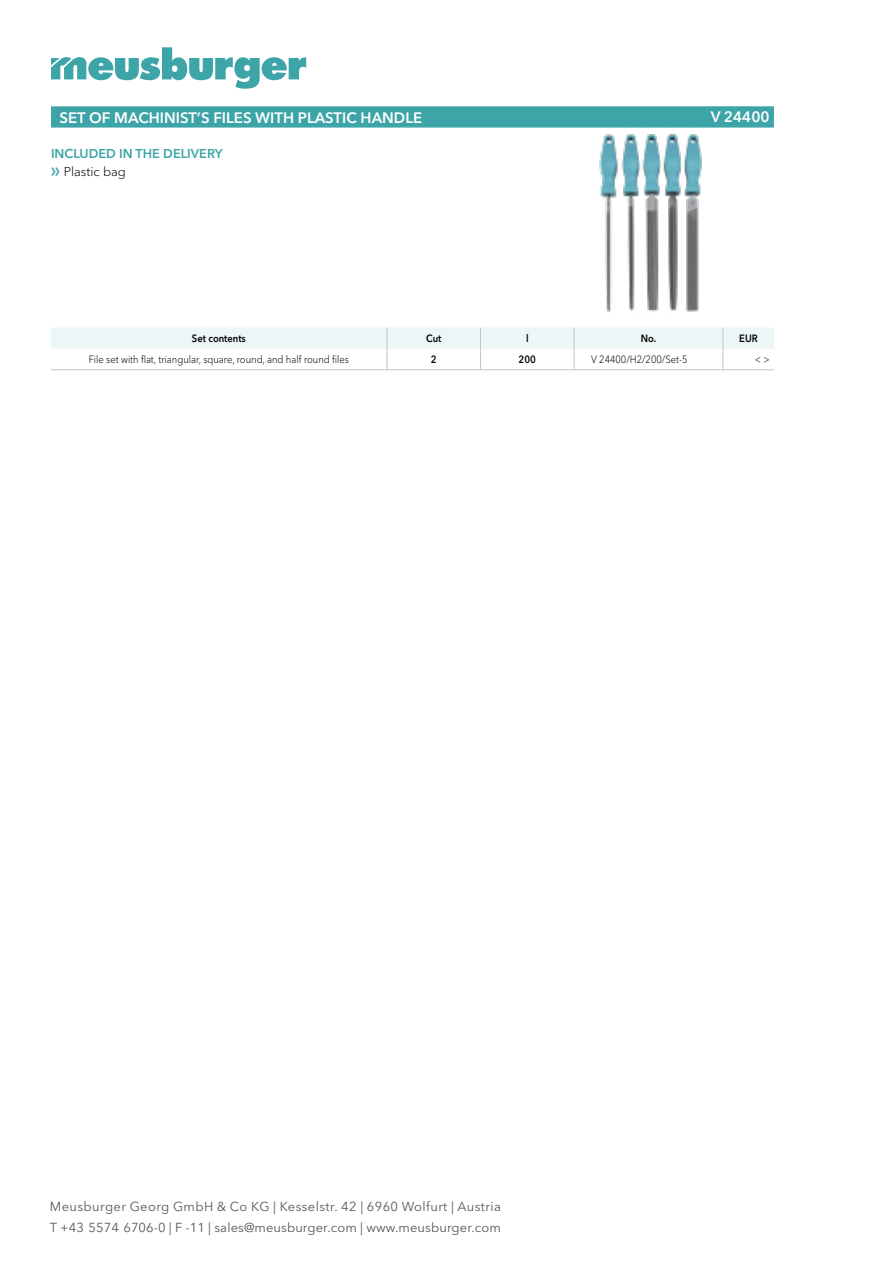
<style>
.page{position:relative;width:893px;height:1263px;background:#fff}
.page>*{position:absolute;margin:0;border:0;box-sizing:border-box;transform-origin:0 0}
.t1{font:600 15px "Avenir Next W1 G";color:#fff}
.t2{font:12.9px/20.7px "Avenir Next W1 G";letter-spacing:.01em;color:#585857}
.t3{font:600 12.75px/18px "Avenir Next W1 G";color:#3da4a8}
.t4{font:300 10.5px "Avenir Next W1 G";color:#000;scale:.9 1}
.t5{font:600 10.5px "Avenir Next W1 G";color:#000;scale:.9 1}
.s1{font-family:"Meusburger Sonderzeichen";font-weight:400}
.s2{font-weight:300;color:#000}
</style>
<div class="page">
<svg style="left:51px;top:47px;width:255px;height:42px"></svg>
<svg style="left:51px;top:106px;width:723px;height:22px;background:#43a7aa"></svg>
<img style="left:599px;top:134px;width:103px;height:178px">
<svg style="left:51px;top:327px;width:723px;height:42px"></svg>
<hr style="left:51px;top:369px;width:336px;height:1px;background:#c4c5c5">
<hr style="left:387px;top:369px;width:93px;height:1px;background:#c4c5c5">
<hr style="left:480px;top:369px;width:94px;height:1px;background:#c4c5c5">
<hr style="left:574px;top:369px;width:149px;height:1px;background:#c4c5c5">
<hr style="left:723px;top:369px;width:51px;height:1px;background:#c4c5c5">
<p class="t1" style="left:60px;top:108px;width:364px">SET OF MACHINIST’S FILES WITH PLASTIC HANDLE</p>
<p class="t1" style="left:711px;top:108px;width:60px">V 24400</p>
<p class="t3" style="left:51px;top:145px;width:173px">INCLUDED IN THE DELIVERY <span class="s1">f</span> <span class="s2">Plastic bag</span></p>
<p class="t5" style="left:192px;top:332px;width:61px">Set contents</p>
<p class="t5" style="left:426px;top:332px;width:18px">Cut</p>
<p class="t5" style="left:526px;top:332px;width:4px">l</p>
<p class="t5" style="left:641px;top:332px;width:19px">No.</p>
<p class="t5" style="left:739px;top:332px;width:22px">EUR</p>
<p class="t4" style="left:89px;top:353px;width:290px">File set with flat, triangular, square, round, and half round files</p>
<p class="t5" style="left:431px;top:353px;width:8px">2</p>
<p class="t5" style="left:519px;top:353px;width:21px">200</p>
<p class="t4" style="left:591px;top:353px;width:108px">V 24400/H2/200/Set-5</p>
<p class="t4" style="left:755px;top:353px;width:18px">&lt; &gt;</p>
<p class="t2" style="left:50px;top:1196px;width:453px">Meusburger Georg GmbH &amp; Co KG | Kesselstr. 42 | 6960 Wolfurt | Austria<br>T +43 5574 6706-0 | F -11 | sales@meusburger.com | www.meusburger.com</p>
</div>
